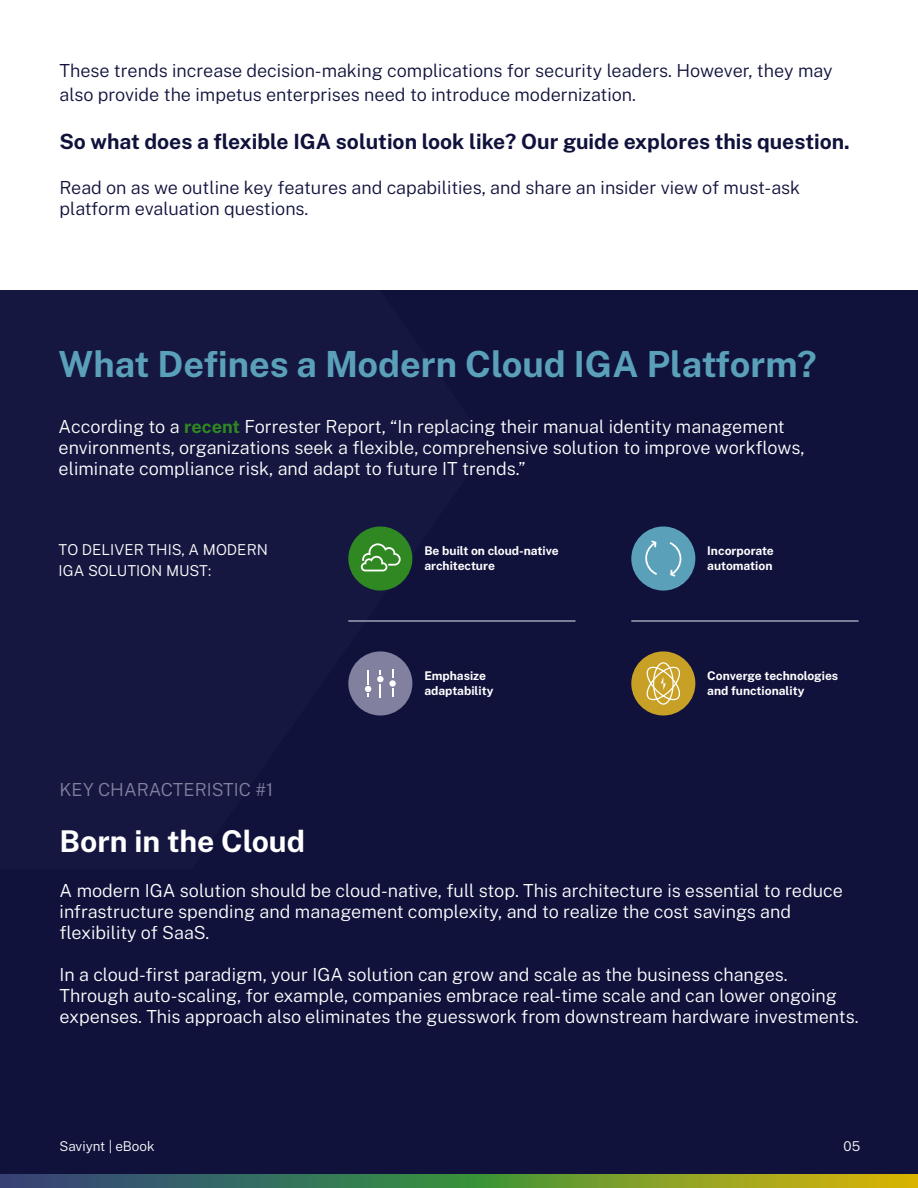
<style>
.page{position:relative;width:918px;height:1188px;background:#fff}
.page>*{position:absolute;margin:0;border:0;box-sizing:border-box;transform-origin:0 0}
.t1{font:700 36px "Public Sans";color:#5aa0b9}
.t2{font:700 30px "Public Sans";color:#fff}
.t3{font:700 21px "Public Sans";color:#10123c}
.t4{font:300 18px/21px "Public Sans";color:#fff}
.t5{font:300 18px/24px "Public Sans";color:#10123c}
.t6{font:300 18px "Public Sans";color:#81819f}
.t7{font:300 15px/21px "Public Sans";color:#fff}
.t8{font:300 13.5px "Public Sans";color:#fff}
.t9{font:700 12px/15px "Public Sans";color:#fff}
.s1{font-weight:700;color:#2f8821}
</style>
<div class="page">
<div style="left:0;top:291px;width:918px;height:897px;background:#10123c"></div>
<svg style="left:0;top:1174px;width:918px;height:14px;background:#628641"></svg>
<svg style="left:348px;top:526px;width:65px;height:65px"></svg>
<hr style="left:348px;top:621px;width:228px;height:1px;background:#deecf1">
<hr style="left:631px;top:621px;width:228px;height:1px;background:#deecf1">
<svg style="left:631px;top:526px;width:65px;height:65px"></svg>
<svg style="left:348px;top:651px;width:65px;height:65px"></svg>
<div style="left:389px;top:680px;width:7px;height:7px;background:#fff;border-radius:50%"></div>
<svg style="left:631px;top:651px;width:65px;height:65px"></svg>
<p class="t5" style="left:60px;top:57px;width:775px">These trends increase decision-making complications for security leaders. However, they may also provide the impetus enterprises need to introduce modernization.</p>
<p class="t3" style="left:60px;top:126px;width:792px">So what does a flexible IGA solution look like? Our guide explores this question.</p>
<p class="t5" style="left:60px;top:176px;width:742px;line-height:21px">Read on as we outline key features and capabilities, and share an insider view of must-ask platform evaluation questions.</p>
<h1 class="t1" style="left:59px;top:338px;width:760px">What Defines a Modern Cloud IGA Platform?</h1>
<p class="t4" style="left:59px;top:415px;width:747px">According to a <span class="s1">recent</span> Forrester Report, “In replacing their manual identity management environments, organizations seek a flexible, comprehensive solution to improve workflows, eliminate compliance risk, and adapt to future IT trends.”</p>
<p class="t7" style="left:59px;top:539px;width:211px">TO DELIVER THIS, A MODERN<br>IGA SOLUTION MUST:</p>
<p class="t9" style="left:424px;top:543px;width:136px">Be built on cloud-native architecture</p>
<p class="t9" style="left:707px;top:543px;width:68px">Incorporate automation</p>
<p class="t9" style="left:424px;top:667px;width:71px">Emphasize adaptability</p>
<p class="t9" style="left:707px;top:667px;width:132px">Converge technologies and functionality</p>
<p class="t6" style="left:60px;top:777px;width:216px">KEY CHARACTERISTIC #1</p>
<h2 class="t2" style="left:60px;top:819px;width:247px">Born in the Cloud</h2>
<p class="t4" style="left:60px;top:879px;width:785px">A modern IGA solution should be cloud-native, full stop. This architecture is essential to reduce infrastructure spending and management complexity, and to realize the cost savings and flexibility of SaaS.</p>
<p class="t4" style="left:60px;top:963px;width:801px">In a cloud-first paradigm, your IGA solution can grow and scale as the business changes.<br>Through auto-scaling, for example, companies embrace real-time scale and can lower ongoing expenses. This approach also eliminates the guesswork from downstream hardware investments.</p>
<p class="t8" style="left:60px;top:1137px;width:97px">Saviynt | eBook</p>
<p class="t8" style="left:844px;top:1137px;width:18px">05</p>
</div>
